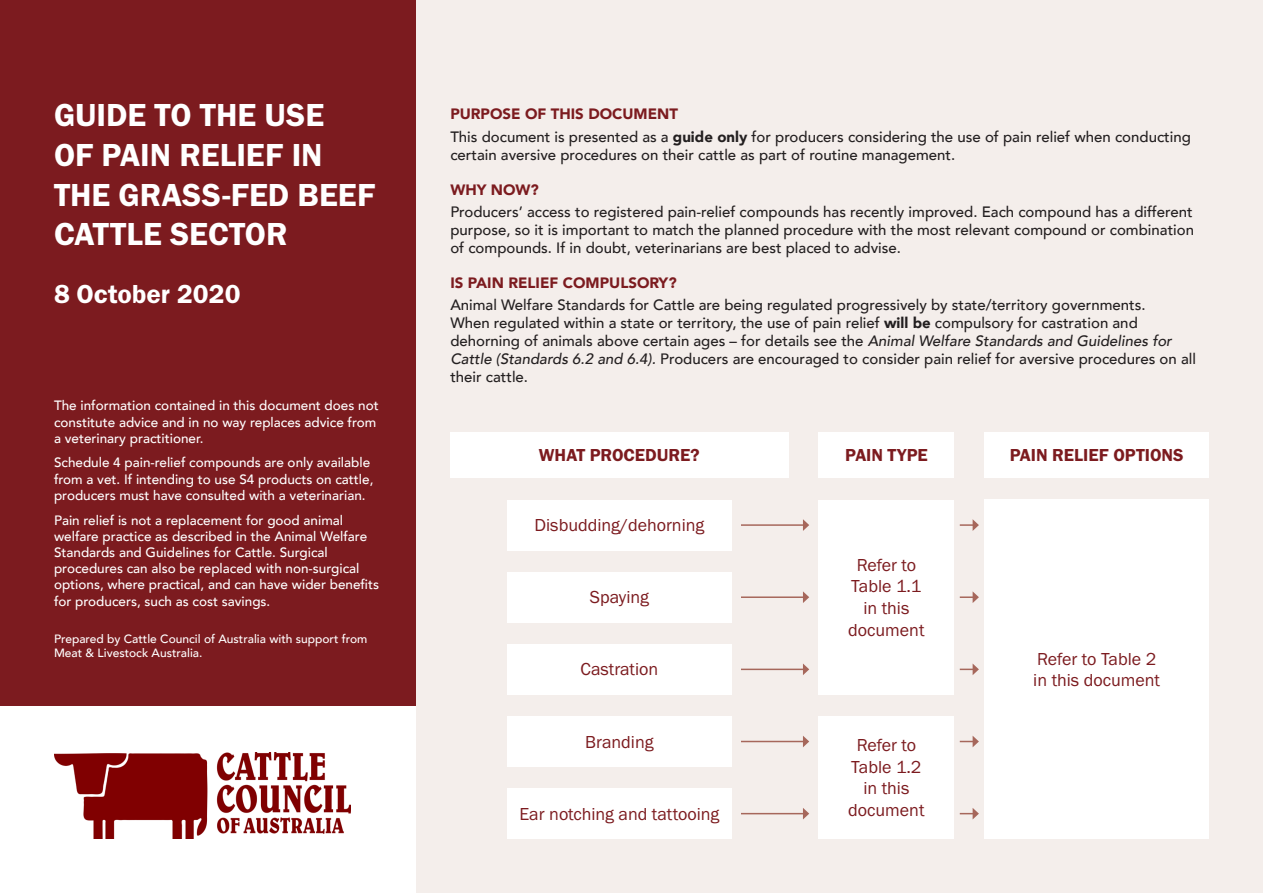
<style>
.page{position:relative;width:1263px;height:893px;background:#fff}
.page>*{position:absolute;margin:0;border:0;box-sizing:border-box;transform-origin:0 0}
.t1{font:33px/39.6px "Franklin Gothic URW Dem";color:#fff}
.t2{font:27px "Franklin Gothic URW Dem";color:#fff}
.Flowchart_questions{font:18px/21.6px "Franklin Gothic URW Boo";color:#7c1b1f;text-align:center}
.Flowchart_questions-2{font:18px "Franklin Gothic URW Dem";color:#7c1b1f}
.Body_copy{font:500 15px/18px "Avenir";color:#231f20}
.Front_cover_headings{font:900 15px "Avenir";color:#7c1b1f}
.Body_copy-2{font:500 13.5px/16.2px "Avenir";color:#fff}
.Body_copy-3{font:500 12px/14.4px "Avenir";color:#fff}
.s1{font-weight:900}
.s2{font-style:italic}
</style>
<div class="page">
<div style="left:0;top:0;width:416px;height:706px;background:#7c1b1f"></div>
<div style="left:416px;top:0;width:847px;height:893px;background:#f4eeeb"></div>
<img style="left:54px;top:752px;width:297px;height:87px">
<div style="left:507px;top:500px;width:225px;height:50px;background:#fff"></div>
<div style="left:819px;top:500px;width:135px;height:195px;background:#fff"></div>
<div style="left:819px;top:716px;width:135px;height:123px;background:#fff"></div>
<div style="left:984px;top:500px;width:225px;height:339px;background:#fff"></div>
<div style="left:507px;top:572px;width:225px;height:51px;background:#fff"></div>
<div style="left:507px;top:644px;width:225px;height:51px;background:#fff"></div>
<div style="left:507px;top:716px;width:225px;height:51px;background:#fff"></div>
<div style="left:507px;top:788px;width:225px;height:51px;background:#fff"></div>
<div style="left:450px;top:432px;width:338px;height:46px;background:#fff"></div>
<div style="left:819px;top:432px;width:135px;height:46px;background:#fff"></div>
<div style="left:984px;top:432px;width:225px;height:46px;background:#fff"></div>
<hr style="left:741px;top:524px;width:63px;height:2px;background:#a6675b">
<svg style="left:803px;top:519px;width:6px;height:12px"></svg>
<svg style="left:960px;top:519px;width:19px;height:12px"></svg>
<hr style="left:741px;top:596px;width:63px;height:2px;background:#a6675b">
<svg style="left:803px;top:591px;width:6px;height:12px"></svg>
<svg style="left:960px;top:591px;width:19px;height:12px"></svg>
<hr style="left:741px;top:669px;width:63px;height:1px;background:#a6675b">
<svg style="left:803px;top:663px;width:6px;height:12px"></svg>
<svg style="left:960px;top:663px;width:19px;height:12px"></svg>
<hr style="left:741px;top:741px;width:63px;height:1px;background:#a6675b">
<svg style="left:803px;top:736px;width:6px;height:11px"></svg>
<svg style="left:960px;top:736px;width:19px;height:11px"></svg>
<hr style="left:741px;top:813px;width:63px;height:1px;background:#a6675b">
<svg style="left:803px;top:808px;width:6px;height:11px"></svg>
<svg style="left:960px;top:808px;width:19px;height:11px"></svg>
<p class="t1" style="left:54px;top:95px;width:323px">GUIDE TO THE USE<br>OF PAIN RELIEF IN<br>THE GRASS‑FED BEEF<br>CATTLE SECTOR</p>
<p class="t2" style="left:54px;top:278px;width:188px">8 October 2020</p>
<p class="Body_copy-2" style="left:54px;top:397px;width:326px">The information contained in this document does not constitute advice and in no way replaces advice from a veterinary practitioner.</p>
<p class="Body_copy-2" style="left:54px;top:454px;width:321px">Schedule 4 pain-relief compounds are only available from a vet. If intending to use S4 products on cattle, producers must have consulted with a veterinarian.</p>
<p class="Body_copy-2" style="left:54px;top:511px;width:327px">Pain relief is not a replacement for good animal welfare practice as described in the Animal Welfare Standards and Guidelines for Cattle. Surgical procedures can also be replaced with non-surgical options, where practical, and can have wider benefits for producers, such as cost savings.</p>
<p class="Body_copy-3" style="left:54px;top:631px;width:315px">Prepared by Cattle Council of Australia with support from<br>Meat &amp; Livestock Australia.</p>
<p class="Front_cover_headings" style="left:450px;top:101px;width:229px">PURPOSE OF THIS DOCUMENT</p>
<p class="Body_copy" style="left:450px;top:127px;width:742px">This document is presented as a <span class="s1">guide only</span> for producers considering the use of pain relief when conducting certain aversive procedures on their cattle as part of routine management.</p>
<p class="Front_cover_headings" style="left:450px;top:177px;width:90px">WHY NOW?</p>
<p class="Body_copy" style="left:450px;top:202px;width:745px;text-align:justify">Producers’ access to registered pain-relief compounds has recently improved. Each compound has a different purpose, so it is important to match the planned procedure with the most relevant compound or combination of compounds. If in doubt, veterinarians are best placed to advise.</p>
<p class="Front_cover_headings" style="left:450px;top:270px;width:228px">IS PAIN RELIEF COMPULSORY?</p>
<p class="Body_copy" style="left:450px;top:295px;width:747px">Animal Welfare Standards for Cattle are being regulated progressively by state/territory governments.<br>When regulated within a state or territory, the use of pain relief <span class="s1">will be</span> compulsory for castration and dehorning of animals above certain ages – for details see the <span class="s2">Animal Welfare Standards and Guidelines for Cattle (Standards 6.2 and 6.4).</span> Producers are encouraged to consider pain relief for aversive procedures on all their cattle.</p>
<p class="Flowchart_questions-2" style="left:539px;top:444px;width:162px">WHAT PROCEDURE?</p>
<p class="Flowchart_questions-2" style="left:845px;top:444px;width:84px">PAIN TYPE</p>
<p class="Flowchart_questions-2" style="left:1010px;top:444px;width:176px">PAIN RELIEF OPTIONS</p>
<p class="Flowchart_questions" style="left:534px;top:514px;width:171px">Disbudding/dehorning</p>
<p class="Flowchart_questions" style="left:590px;top:586px;width:60px">Spaying</p>
<p class="Flowchart_questions" style="left:580px;top:658px;width:79px">Castration</p>
<p class="Flowchart_questions" style="left:585px;top:730px;width:70px">Branding</p>
<p class="Flowchart_questions" style="left:519px;top:802px;width:201px">Ear notching and tattooing</p>
<p class="Flowchart_questions" style="left:848px;top:554px;width:78px">Refer to<br>Table 1.1 in this document</p>
<p class="Flowchart_questions" style="left:848px;top:734px;width:78px">Refer to<br>Table 1.2 in this document</p>
<p class="Flowchart_questions" style="left:1033px;top:647px;width:128px;text-align:left">Refer to Table 2 in this document</p>
</div>
